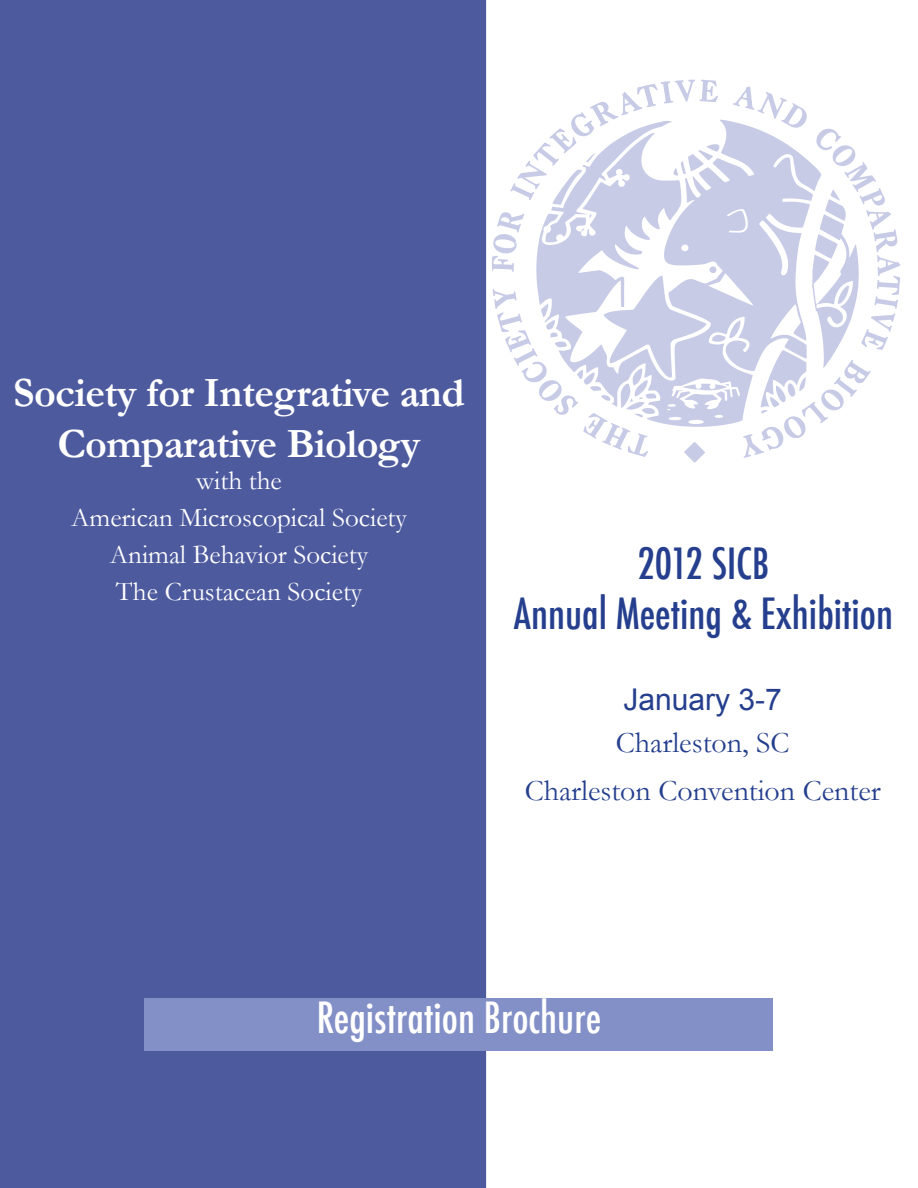
<style>
.page{position:relative;width:918px;height:1188px;background:#fff}
.page>*{position:absolute;margin:0;border:0;box-sizing:border-box;transform-origin:0 0}
.t1{font:700 42px "Garamond";letter-spacing:-.015em;color:#fff}
.t2{font:500 condensed 42px "Futura";color:#253f8e}
.t3{font:500 condensed 42px "Futura";color:#fff}
.t4{font:30px "Garamond";color:#253f8e}
.t5{font:30px "Arial";color:#253f8e}
.t6{font:27px "Garamond";color:#fff}
</style>
<div class="page">
<div style="left:0;top:0;width:486px;height:1188px;background:#4d5a9e"></div>
<img style="left:492px;top:80px;width:408px;height:382px">
<div style="left:145px;top:998px;width:628px;height:53px;background:#8390c7"></div>
<p class="t1" style="left:13px;top:368px;width:453px">Society for Integrative and</p>
<p class="t1" style="left:57px;top:418px;width:365px">Comparative Biology</p>
<p class="t6" style="left:196px;top:464px;width:87px">with the</p>
<p class="t6" style="left:71px;top:501px;width:337px">American Microscopical Society</p>
<p class="t6" style="left:110px;top:538px;width:260px">Animal Behavior Society</p>
<p class="t6" style="left:116px;top:575px;width:248px">The Crustacean Society</p>
<p class="t2" style="left:637px;top:536px;width:134px">2012 SICB</p>
<p class="t2" style="left:514px;top:587px;width:381px">Annual Meeting &amp; Exhibition</p>
<p class="t5" style="left:624px;top:679px;width:160px">January 3-7</p>
<p class="t4" style="left:616px;top:724px;width:175px">Charleston, SC</p>
<p class="t4" style="left:525px;top:772px;width:358px">Charleston Convention Center</p>
<p class="t3" style="left:317px;top:990px;width:286px">Registration Brochure</p>
</div>
